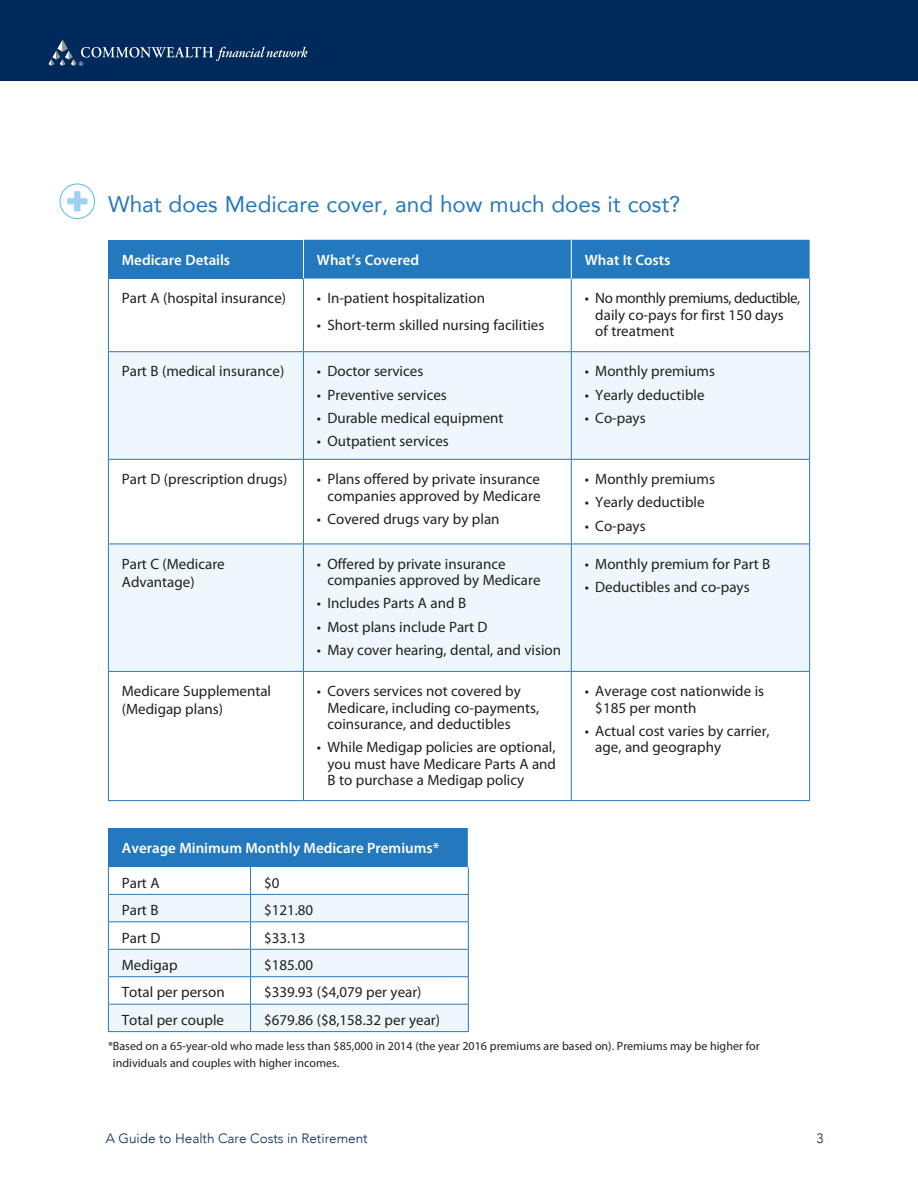
<style>
.page{position:relative;width:918px;height:1188px;background:#fff}
.page>*{position:absolute;margin:0;border:0;box-sizing:border-box;transform-origin:0 0}
.Subhead{font:22.5px "Avenir";color:#2478bd}
.Body_text_with_line{font:15px/16.5px "Myriad Pro";color:#231f20}
.Body_text_with_line-2{font:600 15px "Myriad Pro";color:#fff}
.t1{font:300 13.5px "Avenir";color:#00295c}
.BULLET_LIST{font:12px/16.5px "Myriad Pro";color:#231f20}
</style>
<div class="page">
<div style="left:0;top:0;width:918px;height:81px;background:#00295c"></div>
<svg style="left:48px;top:40px;width:259px;height:26px"></svg>
<div style="left:108px;top:240px;width:195px;height:39px;background:#2478bd"></div>
<div style="left:304px;top:240px;width:506px;height:39px;background:#2478bd"></div>
<svg style="left:109px;top:352px;width:700px;height:319px;fill:#edf7fc"></svg>
<hr style="left:108px;top:279px;width:1px;height:72px;background:#2478bd">
<hr style="left:303px;top:279px;width:1px;height:72px;background:#2478bd">
<hr style="left:571px;top:279px;width:1px;height:72px;background:#2478bd">
<hr style="left:809px;top:279px;width:1px;height:72px;background:#2478bd">
<hr style="left:108px;top:352px;width:1px;height:107px;background:#2478bd">
<hr style="left:108px;top:460px;width:1px;height:84px;background:#2478bd">
<hr style="left:108px;top:544px;width:1px;height:127px;background:#2478bd">
<hr style="left:108px;top:672px;width:1px;height:128px;background:#2478bd">
<hr style="left:108px;top:351px;width:195px;height:1px;background:#2478bd">
<hr style="left:303px;top:351px;width:268px;height:1px;background:#2478bd">
<hr style="left:571px;top:351px;width:239px;height:1px;background:#2478bd">
<hr style="left:303px;top:352px;width:1px;height:107px;background:#2478bd">
<hr style="left:571px;top:352px;width:1px;height:107px;background:#2478bd">
<hr style="left:809px;top:352px;width:1px;height:107px;background:#2478bd">
<hr style="left:303px;top:460px;width:1px;height:84px;background:#2478bd">
<hr style="left:571px;top:460px;width:1px;height:84px;background:#2478bd">
<hr style="left:809px;top:460px;width:1px;height:84px;background:#2478bd">
<hr style="left:303px;top:544px;width:1px;height:127px;background:#2478bd">
<hr style="left:571px;top:544px;width:1px;height:127px;background:#2478bd">
<hr style="left:809px;top:544px;width:1px;height:127px;background:#2478bd">
<hr style="left:303px;top:672px;width:1px;height:128px;background:#2478bd">
<hr style="left:571px;top:672px;width:1px;height:128px;background:#2478bd">
<hr style="left:809px;top:672px;width:1px;height:128px;background:#2478bd">
<hr style="left:108px;top:459px;width:195px;height:1px;background:#2478bd">
<hr style="left:303px;top:459px;width:268px;height:1px;background:#2478bd">
<hr style="left:571px;top:459px;width:239px;height:1px;background:#2478bd">
<hr style="left:108px;top:544px;width:195px;height:1px;background:#2478bd">
<hr style="left:303px;top:544px;width:268px;height:1px;background:#2478bd">
<hr style="left:571px;top:544px;width:239px;height:1px;background:#2478bd">
<hr style="left:108px;top:671px;width:195px;height:1px;background:#2478bd">
<hr style="left:303px;top:671px;width:268px;height:1px;background:#2478bd">
<hr style="left:571px;top:671px;width:239px;height:1px;background:#2478bd">
<hr style="left:108px;top:800px;width:195px;height:1px;background:#2478bd">
<hr style="left:303px;top:800px;width:268px;height:1px;background:#2478bd">
<hr style="left:571px;top:800px;width:239px;height:1px;background:#2478bd">
<hr style="left:571px;top:240px;width:1px;height:39px;background:#fff">
<div style="left:108px;top:828px;width:360px;height:39px;background:#2478bd"></div>
<svg style="left:109px;top:895px;width:359px;height:136px;fill:#edf7fc"></svg>
<svg style="left:108px;top:867px;width:1px;height:164px"></svg>
<hr style="left:108px;top:894px;width:143px;height:1px;background:#2478bd">
<hr style="left:251px;top:894px;width:218px;height:1px;background:#2478bd">
<svg style="left:250px;top:867px;width:1px;height:164px"></svg>
<svg style="left:468px;top:867px;width:1px;height:164px"></svg>
<hr style="left:108px;top:921px;width:143px;height:1px;background:#2478bd">
<hr style="left:251px;top:921px;width:218px;height:1px;background:#2478bd">
<hr style="left:108px;top:949px;width:143px;height:1px;background:#2478bd">
<hr style="left:251px;top:949px;width:218px;height:1px;background:#2478bd">
<hr style="left:108px;top:976px;width:143px;height:1px;background:#2478bd">
<hr style="left:251px;top:976px;width:218px;height:1px;background:#2478bd">
<hr style="left:108px;top:1004px;width:143px;height:1px;background:#2478bd">
<hr style="left:251px;top:1004px;width:218px;height:1px;background:#2478bd">
<hr style="left:108px;top:1031px;width:143px;height:1px;background:#2478bd">
<hr style="left:251px;top:1031px;width:218px;height:1px;background:#2478bd">
<div style="left:60px;top:184px;width:35px;height:35px;border:1px solid #5abbea;border-radius:50%"></div>
<svg style="left:67px;top:191px;width:20px;height:20px"></svg>
<p class="Subhead" style="left:108px;top:186px;width:574px">What does Medicare cover, and how much does it cost?</p>
<p class="Body_text_with_line-2" style="left:122px;top:250px;width:110px">Medicare Details</p>
<p class="Body_text_with_line-2" style="left:317px;top:250px;width:104px">What’s Covered</p>
<p class="Body_text_with_line-2" style="left:585px;top:250px;width:87px">What It Costs</p>
<p class="Body_text_with_line" style="left:122px;top:290px;width:166px">Part A (hospital insurance)</p>
<p class="Body_text_with_line" style="left:317px;top:290px;width:170px">• In-patient hospitalization</p>
<p class="Body_text_with_line" style="left:317px;top:317px;width:229px">• Short-term skilled nursing facilities</p>
<p class="Body_text_with_line" style="left:595px;top:290px;width:206px;text-indent:-10px">• No monthly premiums, deductible, daily co-pays for first 150 days<br>of treatment</p>
<p class="Body_text_with_line" style="left:122px;top:363px;width:164px">Part B (medical insurance)</p>
<p class="Body_text_with_line" style="left:317px;top:363px;width:108px">• Doctor services</p>
<p class="Body_text_with_line" style="left:317px;top:386px;width:131px">• Preventive services</p>
<p class="Body_text_with_line" style="left:317px;top:409px;width:188px">• Durable medical equipment</p>
<p class="Body_text_with_line" style="left:317px;top:433px;width:133px">• Outpatient services</p>
<p class="Body_text_with_line" style="left:122px;top:471px;width:167px">Part D (prescription drugs)</p>
<p class="Body_text_with_line" style="left:317px;top:471px;width:225px;text-align:right">• Plans offered by private insurance companies approved by Medicare</p>
<p class="Body_text_with_line" style="left:317px;top:510px;width:184px">• Covered drugs vary by plan</p>
<p class="Body_text_with_line" style="left:122px;top:554px;width:104px;line-height:18px">Part C (Medicare<br>Advantage)</p>
<p class="Body_text_with_line" style="left:327px;top:555px;width:215px;text-indent:-10px">• Offered by private insurance companies approved by Medicare</p>
<p class="Body_text_with_line" style="left:317px;top:595px;width:151px">• Includes Parts A and B</p>
<p class="Body_text_with_line" style="left:317px;top:618px;width:172px">• Most plans include Part D</p>
<p class="Body_text_with_line" style="left:317px;top:641px;width:246px">• May cover hearing, dental, and vision</p>
<p class="Body_text_with_line" style="left:122px;top:682px;width:151px;line-height:18px">Medicare Supplemental (Medigap plans)</p>
<p class="Body_text_with_line" style="left:327px;top:683px;width:213px;text-indent:-10px">• Covers services not covered by<br>Medicare, including co-payments, coinsurance, and deductibles</p>
<p class="Body_text_with_line" style="left:327px;top:739px;width:230px;text-align:justify;text-indent:-10px">• While Medigap policies are optional, you must have Medicare Parts A and B to purchase a Medigap policy</p>
<p class="Body_text_with_line" style="left:585px;top:363px;width:132px">• Monthly premiums</p>
<p class="Body_text_with_line" style="left:585px;top:386px;width:121px">• Yearly deductible</p>
<p class="Body_text_with_line" style="left:585px;top:409px;width:62px">• Co-pays</p>
<p class="Body_text_with_line" style="left:585px;top:471px;width:132px">• Monthly premiums</p>
<p class="Body_text_with_line" style="left:585px;top:494px;width:121px">• Yearly deductible</p>
<p class="Body_text_with_line" style="left:585px;top:517px;width:62px">• Co-pays</p>
<p class="Body_text_with_line" style="left:585px;top:555px;width:187px">• Monthly premium for Part B</p>
<p class="Body_text_with_line" style="left:585px;top:578px;width:166px">• Deductibles and co-pays</p>
<p class="Body_text_with_line" style="left:595px;top:683px;width:170px;text-indent:-10px">• Average cost nationwide is $185 per month</p>
<p class="Body_text_with_line" style="left:595px;top:722px;width:176px;text-indent:-10px">• Actual cost varies by carrier, age, and geography</p>
<p class="Body_text_with_line-2" style="left:122px;top:839px;width:319px">Average Minimum Monthly Medicare Premiums*</p>
<p class="Body_text_with_line" style="left:122px;top:874px;width:39px">Part A</p>
<p class="Body_text_with_line" style="left:264px;top:874px;width:17px">$0</p>
<p class="Body_text_with_line" style="left:122px;top:902px;width:38px">Part B</p>
<p class="Body_text_with_line" style="left:264px;top:902px;width:51px">$121.80</p>
<p class="Body_text_with_line" style="left:122px;top:929px;width:40px">Part D</p>
<p class="Body_text_with_line" style="left:264px;top:929px;width:43px">$33.13</p>
<p class="Body_text_with_line" style="left:122px;top:956px;width:57px">Medigap</p>
<p class="Body_text_with_line" style="left:264px;top:956px;width:51px">$185.00</p>
<p class="Body_text_with_line" style="left:122px;top:984px;width:104px">Total per person</p>
<p class="Body_text_with_line" style="left:264px;top:984px;width:159px">$339.93 ($4,079 per year)</p>
<p class="Body_text_with_line" style="left:122px;top:1011px;width:104px">Total per couple</p>
<p class="Body_text_with_line" style="left:264px;top:1011px;width:178px">$679.86 ($8,158.32 per year)</p>
<p class="BULLET_LIST" style="left:113px;top:1038px;width:648px;text-indent:-5px">*Based on a 65-year-old who made less than $85,000 in 2014 (the year 2016 premiums are based on). Premiums may be higher for individuals and couples with higher incomes.</p>
<p class="t1" style="left:106px;top:1130px;width:263px">A Guide to Health Care Costs in Retirement</p>
<p class="t1" style="left:816px;top:1130px;width:9px">3</p>
</div>
